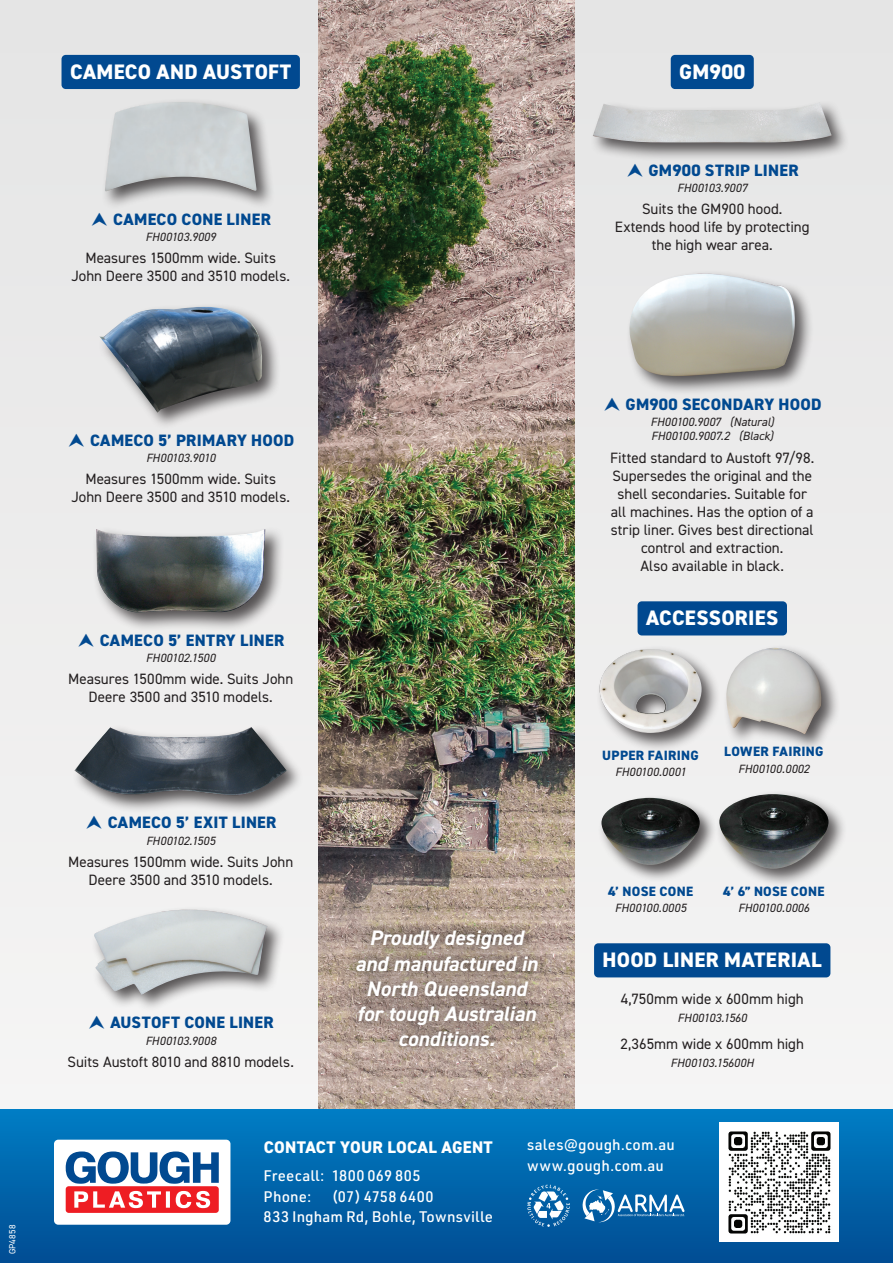
<style>
.page{position:relative;width:893px;height:1263px;background:#ececec}
.page>*{position:absolute;margin:0;border:0;box-sizing:border-box;transform-origin:0 0}
.t1{font:italic 700 21px/25.2px "DIN2014";color:#fff;text-align:center}
.t2{font:800 21px "DIN2014";letter-spacing:.015em;color:#fff}
.t3{font:800 16.8px "DIN2014";letter-spacing:.015em;color:#fff}
.t4{font:800 16.5px "DIN2014";letter-spacing:.015em;color:#014990}
.t5{font:15px/18px "DIN2014";color:#231f20;text-align:center}
.t6{font:500 15px "URWDIN";letter-spacing:.01em;color:#fff}
.t7{font:500 15px "URWDIN";letter-spacing:.03em;color:#fff}
.t8{font:800 13.5px "DIN2014";letter-spacing:.025em;color:#014990}
.t9{font:italic 12px/14.4px "DIN2014";color:#231f20}
.t10{font:9px "DIN2014";letter-spacing:.03em;color:#fff}
</style>
<div class="page">
<img style="left:319px;top:0;width:255px;height:1110px">
<div style="left:671px;top:55px;width:83px;height:34px;background:#014990;border-radius:4px"></div>
<div style="left:637px;top:601px;width:150px;height:34px;background:#014990;border-radius:4px"></div>
<div style="left:625px;top:270px;width:189px;height:125px;background:#231f20;opacity:.75"></div>
<img style="left:628px;top:274px;width:167px;height:102px">
<div style="left:590px;top:99px;width:260px;height:63px;background:#231f20;opacity:.75"></div>
<img style="left:593px;top:103px;width:239px;height:39px">
<div style="left:594px;top:943px;width:236px;height:34px;background:#014990;border-radius:4px"></div>
<div style="left:596px;top:645px;width:125px;height:107px;background:#231f20;opacity:.75"></div>
<img style="left:600px;top:649px;width:102px;height:84px">
<div style="left:722px;top:644px;width:118px;height:108px;background:#231f20;opacity:.75"></div>
<img style="left:726px;top:648px;width:95px;height:86px">
<div style="left:716px;top:790px;width:131px;height:98px;background:#231f20;opacity:.75"></div>
<img style="left:719px;top:794px;width:109px;height:75px">
<div style="left:598px;top:794px;width:119px;height:88px;background:#231f20;opacity:.75"></div>
<img style="left:601px;top:798px;width:99px;height:67px">
<div style="left:101px;top:98px;width:174px;height:112px;background:#231f20;opacity:.75"></div>
<img style="left:105px;top:102px;width:151px;height:89px">
<div style="left:97px;top:303px;width:184px;height:127px;background:#231f20;opacity:.75"></div>
<img style="left:99px;top:307px;width:163px;height:106px">
<div style="left:92px;top:526px;width:192px;height:105px;background:#231f20;opacity:.75"></div>
<img style="left:96px;top:529px;width:169px;height:83px">
<div style="left:72px;top:724px;width:232px;height:89px;background:#231f20;opacity:.75"></div>
<img style="left:75px;top:727px;width:212px;height:68px">
<div style="left:62px;top:55px;width:238px;height:34px;background:#014990;border-radius:4px"></div>
<div style="left:91px;top:905px;width:194px;height:108px;background:#231f20;opacity:.75"></div>
<img style="left:94px;top:910px;width:173px;height:85px">
<div style="left:344px;top:917px;width:207px;height:143px;background:#231f20;opacity:.9"></div>
<div style="left:0;top:1110px;width:893px;height:153px;background:linear-gradient(to bottom,#027ec4,#014c92)"></div>
<div style="left:54px;top:1140px;width:176px;height:85px;background:#fff;border-radius:4px"></div>
<svg style="left:66px;top:1151px;width:153px;height:33px"></svg>
<div style="left:66px;top:1186px;width:153px;height:27px;background:#ee1d23;border-radius:3px"></div>
<svg style="left:74px;top:1191px;width:96px;height:17px"></svg>
<svg style="left:176px;top:1191px;width:34px;height:17px"></svg>
<svg style="left:583px;top:1189px;width:102px;height:33px;background:#4287bb"></svg>
<svg style="left:527px;top:1185px;width:43px;height:42px;background:#478abd"></svg>
<img style="left:720px;top:1123px;width:119px;height:119px">
<p class="t10" style="left:7px;top:1254px;width:31px;rotate:-90deg">GP4858</p>
<p class="t2" style="left:70px;top:57px;width:223px">CAMECO AND AUSTOFT</p>
<p class="t4" style="left:113px;top:208px;width:159px">CAMECO CONE LINER</p>
<p class="t9" style="left:146px;top:230px;width:72px">FH00103.9009</p>
<p class="t5" style="left:71px;top:249px;width:220px">Measures 1500mm wide. Suits<br>John Deere 3500 and 3510 models.</p>
<p class="t4" style="left:90px;top:429px;width:206px">CAMECO 5’ PRIMARY HOOD</p>
<p class="t9" style="left:146px;top:451px;width:71px">FH00103.9010</p>
<p class="t5" style="left:71px;top:470px;width:220px">Measures 1500mm wide. Suits<br>John Deere 3500 and 3510 models.</p>
<p class="t4" style="left:100px;top:629px;width:186px">CAMECO 5’ ENTRY LINER</p>
<p class="t9" style="left:146px;top:650px;width:71px">FH00102.1500</p>
<p class="t5" style="left:68px;top:670px;width:227px">Measures 1500mm wide. Suits John<br>Deere 3500 and 3510 models.</p>
<p class="t4" style="left:108px;top:812px;width:170px">CAMECO 5’ EXIT LINER</p>
<p class="t9" style="left:146px;top:833px;width:71px">FH00102.1505</p>
<p class="t5" style="left:68px;top:853px;width:227px">Measures 1500mm wide. Suits John<br>Deere 3500 and 3510 models.</p>
<p class="t4" style="left:110px;top:1011px;width:165px">AUSTOFT CONE LINER</p>
<p class="t9" style="left:145px;top:1033px;width:72px">FH00103.9008</p>
<p class="t5" style="left:68px;top:1052px;width:228px">Suits Austoft 8010 and 8810 models.</p>
<p class="t1" style="left:355px;top:925px;width:184px">Proudly designed and manufactured in<br>North Queensland for tough Australian conditions.</p>
<p class="t2" style="left:679px;top:57px;width:68px">GM900</p>
<p class="t4" style="left:649px;top:159px;width:152px">GM900 STRIP LINER</p>
<p class="t9" style="left:677px;top:181px;width:72px">FH00103.9007</p>
<p class="t5" style="left:615px;top:200px;width:196px">Suits the GM900 hood.<br>Extends hood life by protecting the high wear area.</p>
<p class="t4" style="left:626px;top:393px;width:198px">GM900 SECONDARY HOOD</p>
<p class="t9" style="left:650px;top:414px;width:125px">FH00100.9007 (Natural)<br>FH00100.9007.2 (Black)</p>
<p class="t5" style="left:610px;top:448px;width:205px">Fitted standard to Austoft 97/98.<br>Supersedes the original and the shell secondaries. Suitable for all machines. Has the option of a strip liner. Gives best directional control and extraction.<br>Also available in black.</p>
<p class="t2" style="left:646px;top:604px;width:134px">ACCESSORIES</p>
<p class="t8" style="left:602px;top:746px;width:98px">UPPER FAIRING</p>
<p class="t9" style="left:615px;top:764px;width:72px">FH00100.0001</p>
<p class="t8" style="left:724px;top:743px;width:101px">LOWER FAIRING</p>
<p class="t9" style="left:738px;top:761px;width:73px">FH00100.0002</p>
<p class="t8" style="left:608px;top:882px;width:87px">4’ NOSE CONE</p>
<p class="t9" style="left:615px;top:900px;width:73px">FH00100.0005</p>
<p class="t8" style="left:723px;top:882px;width:103px">4’ 6” NOSE CONE</p>
<p class="t9" style="left:738px;top:900px;width:73px">FH00100.0006</p>
<p class="t2" style="left:603px;top:946px;width:221px">HOOD LINER MATERIAL</p>
<p class="t5" style="left:621px;top:989px;width:184px">4,750mm wide x 600mm high</p>
<p class="t9" style="left:678px;top:1011px;width:71px">FH00103.1560</p>
<p class="t5" style="left:621px;top:1034px;width:185px">2,365mm wide x 600mm high</p>
<p class="t9" style="left:671px;top:1056px;width:85px">FH00103.15600H</p>
<p class="t3" style="left:264px;top:1136px;width:231px">CONTACT YOUR LOCAL AGENT</p>
<p class="t6" style="left:264px;top:1166px;width:158px">Freecall: 1800 069 805</p>
<p class="t6" style="left:264px;top:1186px;width:49px">Phone:</p>
<p class="t7" style="left:332px;top:1186px;width:103px">(07) 4758 6400</p>
<p class="t6" style="left:264px;top:1206px;width:231px">833 Ingham Rd, Bohle, Townsville</p>
<p class="t6" style="left:527px;top:1135px;width:149px">sales@gough.com.au</p>
<p class="t6" style="left:527px;top:1155px;width:138px">www.gough.com.au</p>
</div>
